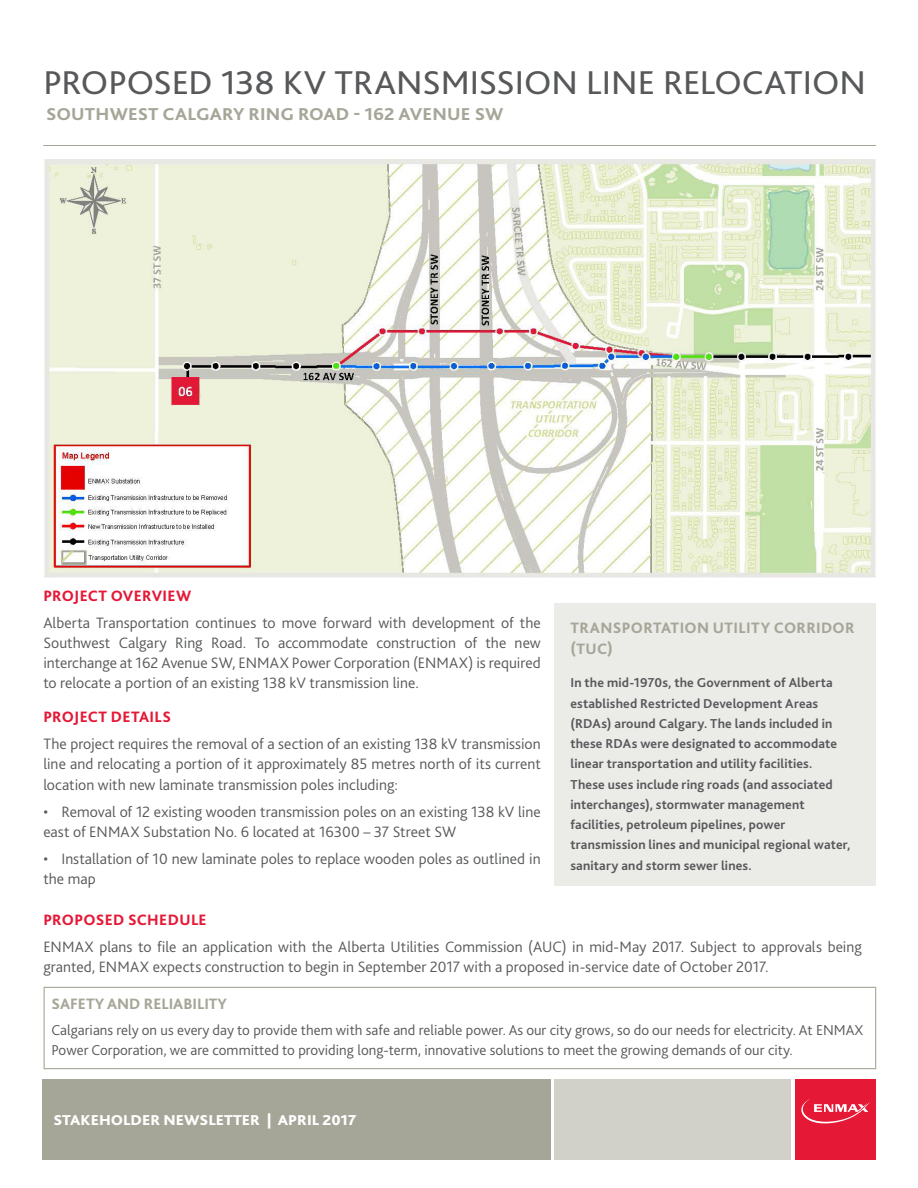
<style>
.page{position:relative;width:918px;height:1188px;background:#fff}
.page>*{position:absolute;margin:0;border:0;box-sizing:border-box;transform-origin:0 0}
.NL_Head{font:34.5px "Bliss 2";letter-spacing:-.005em;color:#57585a;scale:1.05 1}
.NL_Sub-Head2{font:800 18px "Bliss 2";letter-spacing:.005em;color:#a6a698;scale:1.05 1}
.Body{font:300 15.75px/20.2px "Bliss 2";color:#57585a}
.Sub-Head_-_red{font:800 15.75px/20.2px "Bliss 2";letter-spacing:.015em;color:#a6a698}
.Sub-Head_-_red-2{font:800 15.75px "Bliss 2";letter-spacing:.02em;color:#e51836}
.t1{font:300 15px/19.5px "Bliss 2";color:#57585a}
.DATE{font:800 15px "Bliss 2";color:#fff;scale:1.05 1}
.Sub-Head_-_red-3{font:700 13.5px/20.2px "Bliss 2";letter-spacing:.01em;color:#57585a}
</style>
<div class="page">
<img style="left:44px;top:160px;width:831px;height:418px">
<hr style="left:43px;top:145px;width:833px;height:1px;background:#a6a698">
<div style="left:795px;top:1079px;width:81px;height:81px;background:#e51836"></div>
<svg style="left:801px;top:1099px;width:69px;height:25px"></svg>
<div style="left:42px;top:1079px;width:509px;height:81px;background:#a6a698"></div>
<div style="left:555px;top:1079px;width:236px;height:81px;background:#d1d1ca"></div>
<div style="left:554px;top:603px;width:321px;height:283px;background:#ebebe8"></div>
<div style="left:44px;top:987px;width:832px;height:82px;border:1px solid #a6a698"></div>
<p class="NL_Head" style="left:44px;top:61px;width:785px">PROPOSED 138 KV TRANSMISSION LINE RELOCATION</p>
<p class="NL_Sub-Head2" style="left:46px;top:103px;width:437px">SOUTHWEST CALGARY RING ROAD - 162 AVENUE SW</p>
<p class="Sub-Head_-_red-2" style="left:43px;top:586px;width:150px">PROJECT OVERVIEW</p>
<p class="Body" style="left:43px;top:612px;width:499px;text-align:justify">Alberta Transportation continues to move forward with development of the Southwest Calgary Ring Road. To accommodate construction of the new interchange at 162 Avenue SW, ENMAX Power Corporation (ENMAX) is required to relocate a portion of an existing 138 kV transmission line.</p>
<p class="Sub-Head_-_red-2" style="left:43px;top:707px;width:129px">PROJECT DETAILS</p>
<p class="Body" style="left:43px;top:733px;width:499px;text-align:justify">The project requires the removal of a section of an existing 138 kV transmission line and relocating a portion of it approximately 85 metres north of its current location with new laminate transmission poles including:</p>
<p class="Body" style="left:43px;top:801px;width:499px">• Removal of 12 existing wooden transmission poles on an existing 138 kV line east of ENMAX Substation No. 6 located at 16300 – 37 Street SW</p>
<p class="Body" style="left:43px;top:848px;width:499px">• Installation of 10 new laminate poles to replace wooden poles as outlined in the map</p>
<p class="Sub-Head_-_red-2" style="left:43px;top:910px;width:165px">PROPOSED SCHEDULE</p>
<p class="Body" style="left:43px;top:936px;width:820px">ENMAX plans to file an application with the Alberta Utilities Commission (AUC) in mid-May 2017. Subject to approvals being granted, ENMAX expects construction to begin in September 2017 with a proposed in-service date of October 2017.</p>
<p class="Sub-Head_-_red" style="left:570px;top:618px;width:286px">TRANSPORTATION UTILITY CORRIDOR (TUC)</p>
<p class="Sub-Head_-_red-3" style="left:570px;top:672px;width:281px">In the mid-1970s, the Government of Alberta established Restricted Development Areas (RDAs) around Calgary. The lands included in these RDAs were designated to accommodate linear transportation and utility facilities.<br>These uses include ring roads (and associated interchanges), stormwater management facilities, petroleum pipelines, power transmission lines and municipal regional water, sanitary and storm sewer lines.</p>
<p class="Sub-Head_-_red" style="left:51px;top:993px;width:177px">SAFETY AND RELIABILITY</p>
<p class="t1" style="left:51px;top:1020px;width:813px">Calgarians rely on us every day to provide them with safe and reliable power. As our city grows, so do our needs for electricity. At ENMAX<br>Power Corporation, we are committed to providing long-term, innovative solutions to meet the growing demands of our city.</p>
<p class="DATE" style="left:53px;top:1110px;width:290px">STAKEHOLDER NEWSLETTER | APRIL 2017</p>
</div>
